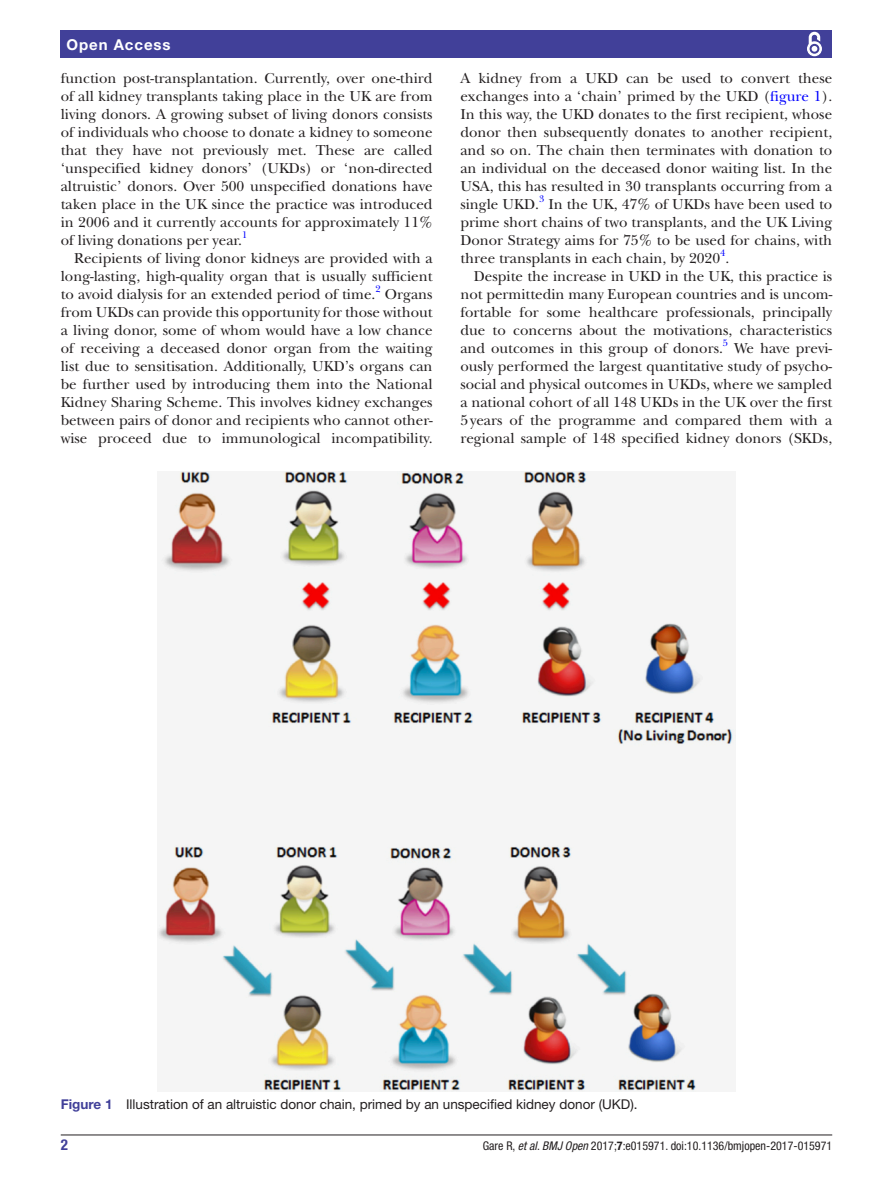
<style>
.page{position:relative;width:893px;height:1191px;background:#fff}
.page>*{position:absolute;margin:0;border:0;box-sizing:border-box;transform-origin:0 0}
.t1{font:15px/18px "New Baskerville";color:#231f20;text-align:justify}
.t2{font:700 15px "Helvetica Neue LT Std";letter-spacing:.065em;color:#fff}
.t3{font:700 condensed 15px "Helvetica Neue LT Std";color:#414099}
.t4{font:13.5px "Helvetica Neue LT Std";color:#231f20}
.t5{font:condensed 12px "Helvetica Neue LT Std";color:#231f20}
.t6{font:9.9px "New Baskerville";color:#00f}
.s1{color:#00f}
.s2{font-weight:700;color:#414099}
.s3{font-style:italic}
.s4{font-weight:700}
</style>
<div class="page">
<hr style="left:61px;top:1134px;width:771px;height:1px;background:#231f20">
<div style="left:61px;top:31px;width:771px;height:27px;background:#414099"></div>
<svg style="left:807px;top:31px;width:15px;height:26px"></svg>
<img style="left:157px;top:472px;width:579px;height:619px">
<p class="t2" style="left:66px;top:35px;width:106px">Open Access</p>
<p class="t1" style="left:61px;top:69px;width:373px">function post-transplantation. Currently, over one-third of all kidney transplants taking place in the UK are from living donors. A growing subset of living donors consists of individuals who choose to donate a kidney to someone that they have not previously met. These are called ‘unspecified kidney donors’ (UKDs) or ‘non-directed altruistic’ donors. Over 500 unspecified donations have taken place in the UK since the practice was introduced in 2006 and it currently accounts for approximately 11% of living donations per year.</p>
<p class="t6" style="left:242px;top:229px;width:7px">1</p>
<p class="t1" style="left:61px;top:249px;width:373px;text-indent:14px">Recipients of living donor kidneys are provided with a long-lasting, high-quality organ that is usually sufficient to avoid dialysis for an extended period of time.</p>
<p class="t6" style="left:375px;top:283px;width:7px">2</p>
<p class="t1" style="left:61px;top:285px;width:373px;text-indent:324px">Organs from UKDs can provide this opportunity for those without a living donor, some of whom would have a low chance of receiving a deceased donor organ from the waiting list due to sensitisation. Additionally, UKD’s organs can be further used by introducing them into the National Kidney Sharing Scheme. This involves kidney exchanges between pairs of donor and recipients who cannot other&shy;wise proceed due to immunological incompatibility.</p>
<p class="t1" style="left:460px;top:69px;width:373px">A kidney from a UKD can be used to convert these exchanges into a ‘chain’ primed by the UKD (<span class="s1">figure 1</span>).<br>In this way, the UKD donates to the first recipient, whose donor then subsequently donates to another recipient, and so on. The chain then terminates with donation to an individual on the deceased donor waiting list. In the USA, this has resulted in 30 transplants occurring from a single UKD.</p>
<p class="t6" style="left:539px;top:193px;width:7px">3</p>
<p class="t1" style="left:460px;top:195px;width:373px;text-indent:88px">In the UK, 47% of UKDs have been used to prime short chains of two transplants, and the UK Living Donor Strategy aims for 75% to be used for chains, with three transplants in each chain, by 2020 .</p>
<p class="t6" style="left:720px;top:247px;width:7px">4</p>
<p class="t1" style="left:460px;top:267px;width:373px;text-indent:14px">Despite the increase in UKD in the UK, this practice is not permittedin many European countries and is uncom&shy;fortable for some healthcare professionals, principally due to concerns about the motivations, characteristics and outcomes in this group of donors.</p>
<p class="t6" style="left:723px;top:337px;width:7px">5</p>
<p class="t1" style="left:460px;top:339px;width:373px;text-indent:274px">We have previ&shy;ously performed the largest quantitative study of psycho&shy;social and physical outcomes in UKDs, where we sampled a national cohort of all 148 UKDs in the UK over the first 5years of the programme and compared them with a regional sample of 148 specified kidney donors (SKDs,</p>
<p class="t4" style="left:61px;top:1096px;width:578px"><span class="s2">Figure 1</span> Illustration of an altruistic donor chain, primed by an unspecified kidney donor (UKD).</p>
<p class="t3" style="left:61px;top:1135px;width:9px">2</p>
<p class="t5" style="left:483px;top:1138px;width:351px">Gare R, <span class="s3">et al</span>. <span class="s3">BMJ Open</span> 2017;<span class="s4">7</span>:e015971. doi:10.1136/bmjopen-2017-015971</p>
</div>
